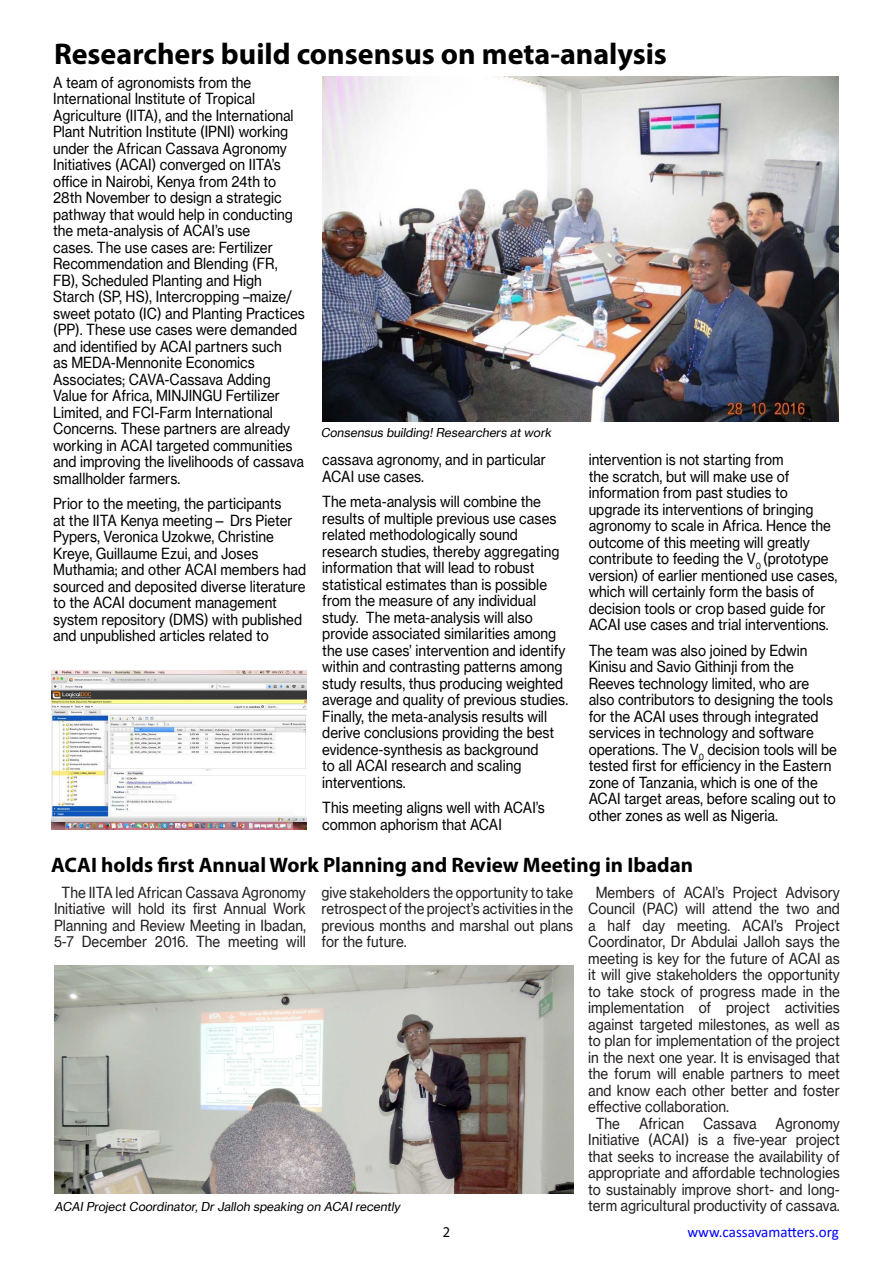
<style>
.page{position:relative;width:893px;height:1263px;background:#fff}
.page>*{position:absolute;margin:0;border:0;box-sizing:border-box;transform-origin:0 0}
.Body_text{font:700 30px "Myriad Pro";color:#000}
.Body_text-2{font:700 21px "Myriad Pro";color:#000}
.Body_text-3{font:15px/16.5px "N Haas Grotesk TX Pro";color:#000;scale:.9 1}
.Body_text_with_inden{font:15px/16.5px "N Haas Grotesk TX Pro";color:#231f20;text-align:justify;scale:.9 1}
.t1{font:15px "Calibri";color:#00f}
.Body_text-4{font:15px "Myriad Pro";color:#000;scale:.95 1}
.Body_text-5{font:italic 12px "N Haas Grotesk TX Pro";color:#000}
</style>
<div class="page">
<img style="left:322px;top:76px;width:517px;height:346px">
<img style="left:51px;top:670px;width:255px;height:160px">
<img style="left:55px;top:965px;width:518px;height:229px">
<p class="Body_text" style="left:54px;top:35px;width:614px">Researchers build consensus on meta-analysis</p>
<p class="Body_text-3" style="left:53px;top:74px;width:281px">A team of agronomists from the International Institute of Tropical Agriculture (IITA), and the International Plant Nutrition Institute (IPNI) working under the African Cassava Agronomy Initiatives (ACAI) converged on IITA’s office in Nairobi, Kenya from 24th to 28th November to design a strategic pathway that would help in conducting the meta-analysis of ACAI’s use<br>cases. The use cases are: Fertilizer Recommendation and Blending (FR, FB), Scheduled Planting and High Starch (SP, HS), Intercropping –maize/ sweet potato (IC) and Planting Practices (PP). These use cases were demanded and identified by ACAI partners such<br>as MEDA-Mennonite Economics Associates; CAVA-Cassava Adding Value for Africa, MINJINGU Fertilizer Limited, and FCI-Farm International Concerns. These partners are already working in ACAI targeted communities and improving the livelihoods of cassava smallholder farmers.</p>
<p class="Body_text-3" style="left:53px;top:495px;width:282px">Prior to the meeting, the participants<br>at the IITA Kenya meeting— Drs Pieter Pypers, Veronica Uzokwe, Christine Kreye, Guillaume Ezui, and Joses Muthamia; and other ACAI members had sourced and deposited diverse literature to the ACAI document management system repository (DMS) with published and unpublished articles related to</p>
<p class="Body_text-5" style="left:321px;top:426px;width:235px">Consensus building! Researchers at work</p>
<p class="Body_text-3" style="left:322px;top:451px;width:250px">cassava agronomy, and in particular<br>ACAI use cases.</p>
<p class="Body_text-3" style="left:322px;top:493px;width:275px">The meta-analysis will combine the results of multiple previous use cases related methodologically sound research studies, thereby aggregating information that will lead to robust statistical estimates than is possible from the measure of any individual study. The meta-analysis will also provide associated similarities among the use cases’ intervention and identify within and contrasting patterns among study results, thus producing weighted average and quality of previous studies.<br>Finally, the meta-analysis results will derive conclusions providing the best evidence-synthesis as background<br>to all ACAI research and scaling interventions.</p>
<p class="Body_text-3" style="left:322px;top:799px;width:249px">This meeting aligns well with ACAI’s common aphorism that ACAI</p>
<p class="Body_text-3" style="left:589px;top:451px;width:278px">intervention is not starting from<br>the scratch, but will make use of information from past studies to upgrade its interventions of bringing agronomy to scale in Africa. Hence the outcome of this meeting will greatly contribute to feeding the V<sub>0</sub> (prototype version) of earlier mentioned use cases, which will certainly form the basis of decision tools or crop based guide for ACAI use cases and trial interventions.</p>
<p class="Body_text-3" style="left:589px;top:642px;width:277px">The team was also joined by Edwin Kinisu and Savio Githinji from the Reeves technology limited, who are also contributors to designing the tools for the ACAI uses through integrated services in technology and software operations. The V<sub>0</sub> decision tools will be tested first for efficiency in the Eastern zone of Tanzania, which is one of the ACAI target areas, before scaling out to other zones as well as Nigeria.</p>
<p class="Body_text-2" style="left:51px;top:851px;width:643px">ACAI holds first Annual Work Planning and Review Meeting in Ibadan</p>
<p class="Body_text_with_inden" style="left:54px;top:884px;width:281px;text-align:center">The IITA led African Cassava Agronomy Initiative will hold its first Annual Work Planning and Review Meeting in Ibadan, 5-7 December 2016. The meeting will</p>
<p class="Body_text_with_inden" style="left:321px;top:884px;width:281px">give stakeholders the opportunity to take retrospect of the project’s activities in the previous months and marshal out plans for the future.</p>
<p class="Body_text_with_inden" style="left:588px;top:884px;width:281px;text-indent:8px">Members of ACAI’s Project Advisory Council (PAC) will attend the two and a half day meeting. ACAI’s Project Coordinator, Dr Abdulai Jalloh says the meeting is key for the future of ACAI as it will give stakeholders the opportunity to take stock of progress made in the implementation of project activities against targeted milestones, as well as to plan for implementation of the project in the next one year. It is envisaged that the forum will enable partners to meet and know each other better and foster effective collaboration.</p>
<p class="Body_text_with_inden" style="left:596px;top:1115px;width:29px">The</p>
<p class="Body_text_with_inden" style="left:639px;top:1115px;width:52px">African</p>
<p class="Body_text_with_inden" style="left:703px;top:1115px;width:61px">Cassava</p>
<p class="Body_text_with_inden" style="left:588px;top:1115px;width:281px;text-indent:187px">Agronomy Initiative (ACAI) is a five-year project that seeks to increase the availability of appropriate and affordable technologies to sustainably improve short- and long&shy;term agricultural productivity of cassava.</p>
<p class="t1" style="left:687px;top:1221px;width:153px">www.cassavamatters.org</p>
<p class="Body_text-5" style="left:55px;top:1199px;width:349px">ACAI Project Coordinator, Dr Jalloh speaking on ACAI recently</p>
<p class="Body_text-4" style="left:443px;top:1223px;width:9px">2</p>
</div>
